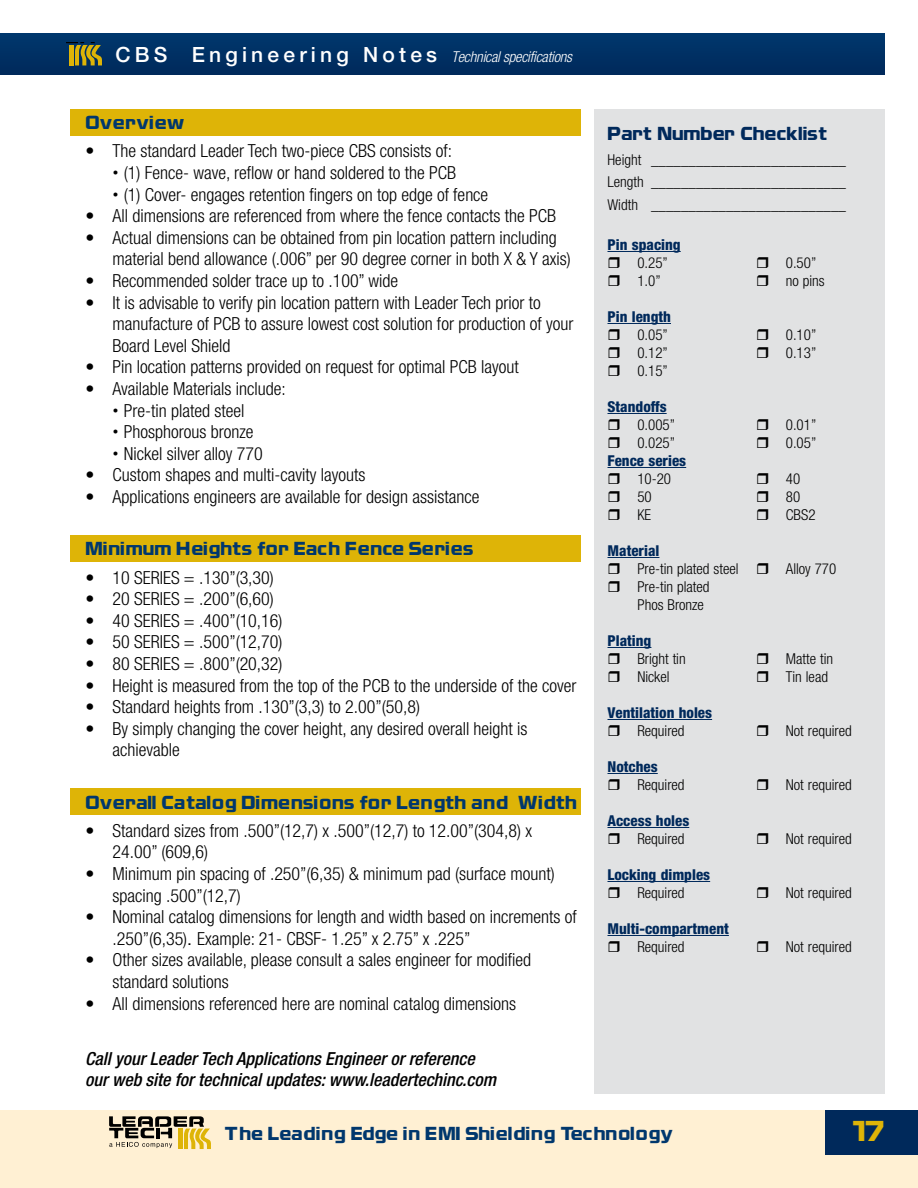
<style>
.page{position:relative;width:918px;height:1188px;background:#fff}
.page>*{position:absolute;margin:0;border:0;box-sizing:border-box;transform-origin:0 0}
.t1{font:39px "Nissan";color:#deb407}
.t2{font:25.5px "Nissan";color:#00376d}
.t3{font:25.5px "Nissan";color:#00295b}
.t4{font:300 condensed 18px/21.6px "Helvetica Neue";color:#000}
.t5{font:italic 500 condensed 18px/21.6px "Helvetica Neue";color:#000}
.t6{font:300 condensed 15px/22.4px "Helvetica Neue";color:#000;text-align:justify}
.t7{font:800 condensed 15px "Helvetica Neue";color:#00295b}
.t8{font:italic 300 condensed 15px "Helvetica Neue";letter-spacing:-.015em;color:#fff}
.s1{font-weight:500;font-style:normal;font-stretch:normal;font-size:21px}
.s2{font-family:"Helvetica";font-weight:400;font-stretch:normal}
</style>
<div class="page">
<div style="left:0;top:1110px;width:918px;height:78px;background:#fff0d3"></div>
<div style="left:70px;top:535px;width:511px;height:27px;background:#deb407"></div>
<div style="left:70px;top:788px;width:511px;height:27px;background:#deb407"></div>
<div style="left:70px;top:109px;width:511px;height:27px;background:#deb407"></div>
<div style="left:594px;top:109px;width:290px;height:985px;background:#e1e2e3"></div>
<hr style="left:608px;top:251px;width:73px;height:1px;background:#00295b">
<hr style="left:608px;top:323px;width:63px;height:1px;background:#00295b">
<hr style="left:608px;top:413px;width:59px;height:1px;background:#00295b">
<hr style="left:608px;top:467px;width:78px;height:1px;background:#00295b">
<hr style="left:608px;top:557px;width:51px;height:1px;background:#00295b">
<hr style="left:608px;top:647px;width:43px;height:1px;background:#00295b">
<hr style="left:608px;top:719px;width:104px;height:1px;background:#00295b">
<hr style="left:608px;top:773px;width:50px;height:1px;background:#00295b">
<hr style="left:608px;top:827px;width:81px;height:1px;background:#00295b">
<hr style="left:608px;top:881px;width:102px;height:1px;background:#00295b">
<hr style="left:608px;top:935px;width:121px;height:1px;background:#00295b">
<div style="left:0;top:34px;width:884px;height:41px;background:#003064"></div>
<svg style="left:109px;top:1116px;width:102px;height:33px"></svg>
<svg style="left:67px;top:43px;width:35px;height:22px"></svg>
<div style="left:825px;top:1110px;width:93px;height:44px;background:#00295b"></div>
<p class="t8" style="left:116px;top:49px;width:458px"><span class="s1">C B S E n g i n e e r i n g N o t e s</span> Technical specifications</p>
<h2 class="t2" style="left:86px;top:113px;width:100px">Overview</h2>
<p class="t4" style="left:86px;top:140px;width:368px">• The standard Leader Tech two-piece CBS consists of:</p>
<p class="t4" style="left:112px;top:162px;width:345px"><span class="s2">•</span> (1) Fence- wave, reflow or hand soldered to the PCB</p>
<p class="t4" style="left:112px;top:183px;width:377px"><span class="s2">•</span> (1) Cover- engages retention fingers on top edge of fence</p>
<p class="t4" style="left:86px;top:205px;width:472px">• All dimensions are referenced from where the fence contacts the PCB</p>
<p class="t4" style="left:112px;top:226px;width:460px;text-indent:-27px">• Actual dimensions can be obtained from pin location pattern including material bend allowance (.006” per 90 degree corner in both X &amp; Y axis)</p>
<p class="t4" style="left:86px;top:270px;width:314px">• Recommended solder trace up to .100” wide</p>
<p class="t4" style="left:112px;top:291px;width:463px;text-indent:-27px">• It is advisable to verify pin location pattern with Leader Tech prior to manufacture of PCB to assure lowest cost solution for production of your<br>Board Level Shield</p>
<p class="t4" style="left:86px;top:356px;width:435px">• Pin location patterns provided on request for optimal PCB layout</p>
<p class="t4" style="left:86px;top:378px;width:202px">• Available Materials include:</p>
<p class="t4" style="left:112px;top:399px;width:133px"><span class="s2">•</span> Pre-tin plated steel</p>
<p class="t4" style="left:112px;top:421px;width:142px"><span class="s2">•</span> Phosphorous bronze</p>
<p class="t4" style="left:112px;top:442px;width:152px"><span class="s2">•</span> Nickel silver alloy 770</p>
<p class="t4" style="left:86px;top:464px;width:282px">• Custom shapes and multi-cavity layouts</p>
<p class="t4" style="left:86px;top:486px;width:396px">• Applications engineers are available for design assistance</p>
<h2 class="t2" style="left:86px;top:539px;width:390px">Minimum Heights for Each Fence Series</h2>
<p class="t4" style="left:86px;top:566px;width:190px">• 10 SERIES = .130”(3,30)</p>
<p class="t4" style="left:86px;top:588px;width:190px">• 20 SERIES = .200”(6,60)</p>
<p class="t4" style="left:86px;top:609px;width:199px">• 40 SERIES = .400”(10,16)</p>
<p class="t4" style="left:86px;top:631px;width:199px">• 50 SERIES = .500”(12,70)</p>
<p class="t4" style="left:86px;top:653px;width:199px">• 80 SERIES = .800”(20,32)</p>
<p class="t4" style="left:86px;top:674px;width:493px">• Height is measured from the top of the PCB to the underside of the cover</p>
<p class="t4" style="left:86px;top:696px;width:336px">• Standard heights from .130”(3,3) to 2.00”(50,8)</p>
<p class="t4" style="left:112px;top:717px;width:417px;text-indent:-27px">• By simply changing the cover height, any desired overall height is achievable</p>
<h2 class="t2" style="left:86px;top:793px;width:493px">Overall Catalog Dimensions for Length and Width</h2>
<p class="t4" style="left:112px;top:820px;width:421px;text-indent:-27px">• Standard sizes from .500”(12,7) x .500”(12,7) to 12.00”(304,8) x<br>24.00” (609,6)</p>
<p class="t4" style="left:112px;top:863px;width:444px;text-indent:-27px">• Minimum pin spacing of .250”(6,35) &amp; minimum pad (surface mount) spacing .500”(12,7)</p>
<p class="t4" style="left:112px;top:906px;width:466px;text-indent:-27px">• Nominal catalog dimensions for length and width based on increments of .250”(6,35)<span class="s2">.</span> Example: 21- CBSF- 1.25” x 2.75” x .225”</p>
<p class="t4" style="left:112px;top:949px;width:420px;text-indent:-27px">• Other sizes available, please consult a sales engineer for modified standard solutions</p>
<p class="t4" style="left:86px;top:992px;width:432px">• All dimensions referenced here are nominal catalog dimensions</p>
<p class="t5" style="left:85px;top:1047px;width:413px">Call your Leader Tech Applications Engineer or reference our web site for technical updates: www.leadertechinc.com</p>
<h2 class="t3" style="left:608px;top:124px;width:221px">Part Number Checklist</h2>
<p class="t6" style="left:608px;top:148px;width:240px">Height __________________________ Length __________________________ Width __________________________</p>
<p class="t7" style="left:608px;top:235px;width:75px">Pin spacing</p>
<p class="t6" style="left:637px;top:251px;width:32px">0.25”</p>
<p class="t6" style="left:786px;top:251px;width:32px">0.50”</p>
<p class="t6" style="left:637px;top:269px;width:25px">1.0”</p>
<p class="t6" style="left:786px;top:269px;width:40px">no pins</p>
<p class="t7" style="left:608px;top:307px;width:65px">Pin length</p>
<p class="t6" style="left:637px;top:323px;width:32px">0.05”</p>
<p class="t6" style="left:786px;top:323px;width:32px">0.10”</p>
<p class="t6" style="left:637px;top:341px;width:32px">0.12”</p>
<p class="t6" style="left:786px;top:341px;width:32px">0.13”</p>
<p class="t6" style="left:637px;top:359px;width:32px">0.15”</p>
<p class="t7" style="left:608px;top:397px;width:61px">Standoffs</p>
<p class="t6" style="left:637px;top:413px;width:39px">0.005”</p>
<p class="t6" style="left:786px;top:413px;width:32px">0.01”</p>
<p class="t6" style="left:637px;top:431px;width:39px">0.025”</p>
<p class="t6" style="left:786px;top:431px;width:32px">0.05”</p>
<p class="t7" style="left:608px;top:451px;width:80px">Fence series</p>
<p class="t6" style="left:637px;top:467px;width:35px">10-20</p>
<p class="t6" style="left:786px;top:467px;width:16px">40</p>
<p class="t6" style="left:637px;top:485px;width:16px">50</p>
<p class="t6" style="left:786px;top:485px;width:16px">80</p>
<p class="t6" style="left:637px;top:503px;width:15px">KE</p>
<p class="t6" style="left:786px;top:503px;width:31px">CBS2</p>
<p class="t7" style="left:608px;top:541px;width:53px">Material</p>
<p class="t6" style="left:637px;top:557px;width:103px">Pre-tin plated steel</p>
<p class="t6" style="left:786px;top:557px;width:52px">Alloy 770</p>
<p class="t6" style="left:637px;top:578px;width:74px;line-height:18px">Pre-tin plated<br>Phos Bronze</p>
<p class="t7" style="left:608px;top:631px;width:45px">Plating</p>
<p class="t6" style="left:637px;top:647px;width:50px">Bright tin</p>
<p class="t6" style="left:786px;top:647px;width:49px">Matte tin</p>
<p class="t6" style="left:637px;top:665px;width:34px">Nickel</p>
<p class="t6" style="left:786px;top:665px;width:44px">Tin lead</p>
<p class="t7" style="left:608px;top:703px;width:106px">Ventilation holes</p>
<p class="t6" style="left:637px;top:719px;width:49px">Required</p>
<p class="t6" style="left:786px;top:719px;width:67px">Not required</p>
<p class="t7" style="left:608px;top:757px;width:52px">Notches</p>
<p class="t6" style="left:637px;top:773px;width:49px">Required</p>
<p class="t6" style="left:786px;top:773px;width:67px">Not required</p>
<p class="t7" style="left:608px;top:811px;width:83px">Access holes</p>
<p class="t6" style="left:637px;top:827px;width:49px">Required</p>
<p class="t6" style="left:786px;top:827px;width:67px">Not required</p>
<p class="t7" style="left:608px;top:865px;width:104px">Locking dimples</p>
<p class="t6" style="left:637px;top:881px;width:49px">Required</p>
<p class="t6" style="left:786px;top:881px;width:67px">Not required</p>
<p class="t7" style="left:608px;top:919px;width:123px">Multi-compartment</p>
<p class="t6" style="left:637px;top:935px;width:49px">Required</p>
<p class="t6" style="left:786px;top:935px;width:67px">Not required</p>
<h2 class="t2" style="left:225px;top:1124px;width:450px">The Leading Edge in EMI Shielding Technology</h2>
<h1 class="t1" style="left:853px;top:1117px;width:33px">17</h1>
</div>
